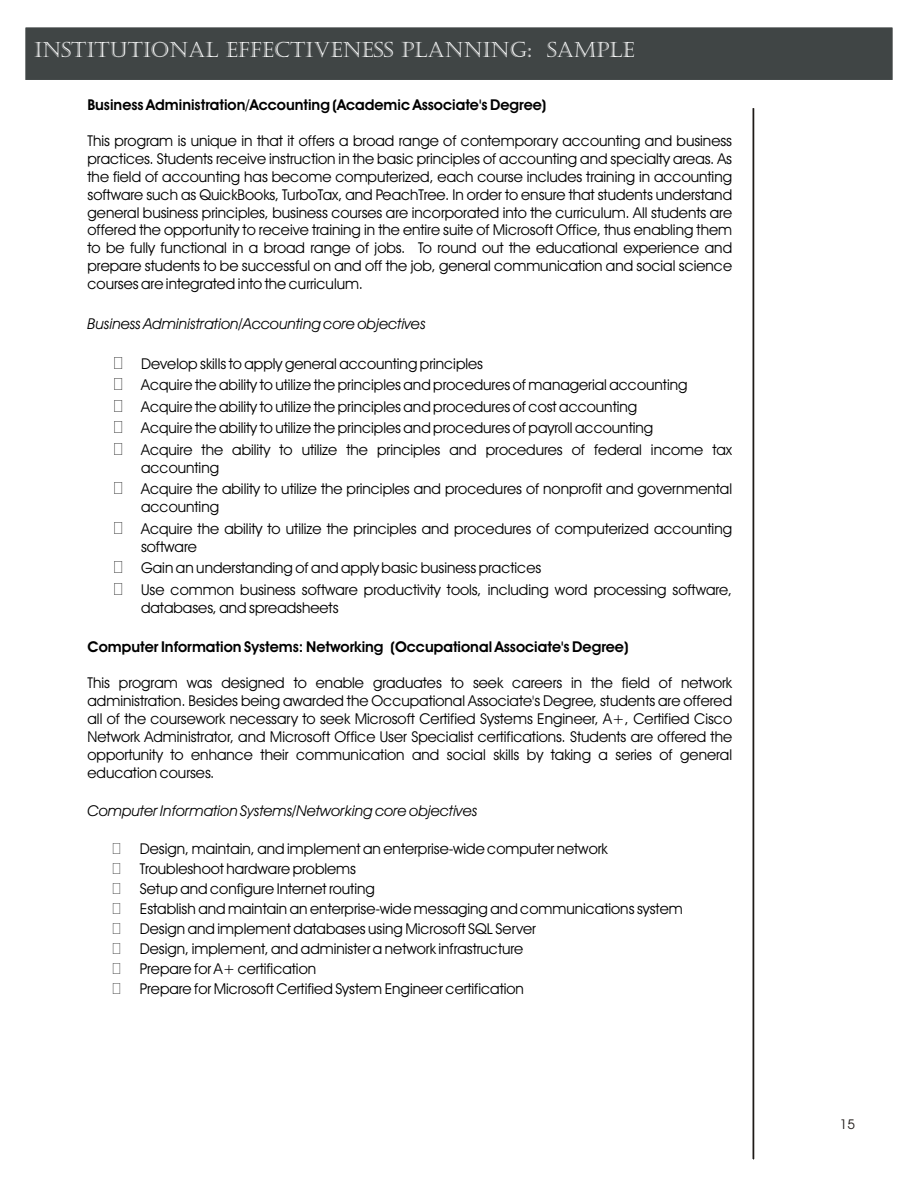
<style>
.page{position:relative;width:918px;height:1188px;background:#fff}
.page>*{position:absolute;margin:0;border:0;box-sizing:border-box;transform-origin:0 0}
.t1{font:21px "Castellar";color:#fff}
.t2{font:15px/18px "Avant Garde Bk BT";color:#000}
.t3{font:700 15px "Avant Garde Bk BT";color:#000}
.t4{font:italic 15px "Avant Garde Bk BT";color:#000}
.t5{font:13.5px "Avant Garde Bk BT";color:#1f1a17}
</style>
<div class="page">
<div style="left:22px;top:24px;width:874px;height:59px;background:#404545;border:3px solid #fff"></div>
<svg style="left:752px;top:108px;width:3px;height:1052px;background:#7b7876"></svg>
<h1 class="t1" style="left:131px;top:27px;width:96px">HEADER</h1>
<h1 class="t1" style="left:34px;top:38px;width:602px">INSTITUTIONAL EFFECTIVENESS PLANNING: SAMPLE</h1>
<p class="t3" style="left:88px;top:98px;width:460px">Business Administration/Accounting (Academic Associate's Degree)</p>
<p class="t2" style="left:88px;top:133px;width:646px;text-align:justify">This program is unique in that it offers a broad range of contemporary accounting and business practices. Students receive instruction in the basic principles of accounting and specialty areas. As the field of accounting has become computerized, each course includes training in accounting software such as QuickBooks, TurboTax, and PeachTree. In order to ensure that students understand general business principles, business courses are incorporated into the curriculum. All students are offered the opportunity to receive training in the entire suite of Microsoft Office, thus enabling them to be fully functional in a broad range of jobs. To round out the educational experience and prepare students to be successful on and off the job, general communication and social science courses are integrated into the curriculum.</p>
<p class="t4" style="left:88px;top:318px;width:339px">Business Administration/Accounting core objectives</p>
<p class="t2" style="left:141px;top:354px;width:593px;line-height:21.6px">Develop skills to apply general accounting principles<br>Acquire the ability to utilize the principles and procedures of managerial accounting Acquire the ability to utilize the principles and procedures of cost accounting<br>Acquire the ability to utilize the principles and procedures of payroll accounting<br>Acquire the ability to utilize the principles and procedures of federal income tax</p>
<p class="t2" style="left:141px;top:458px;width:593px;line-height:21.6px">accounting<br>Acquire the ability to utilize the principles and procedures of nonprofit and governmental</p>
<p class="t2" style="left:141px;top:497px;width:593px;line-height:21.6px">accounting<br>Acquire the ability to utilize the principles and procedures of computerized accounting</p>
<p class="t2" style="left:141px;top:537px;width:593px;line-height:21.6px">software<br>Gain an understanding of and apply basic business practices<br>Use common business software productivity tools, including word processing software,</p>
<p class="t2" style="left:141px;top:600px;width:199px">databases, and spreadsheets</p>
<p class="t3" style="left:88px;top:641px;width:542px">Computer Information Systems: Networking (Occupational Associate's Degree)</p>
<p class="t2" style="left:88px;top:675px;width:646px;text-align:justify">This program was designed to enable graduates to seek careers in the field of network administration. Besides being awarded the Occupational Associate's Degree, students are offered all of the coursework necessary to seek Microsoft Certified Systems Engineer, A+, Certified Cisco Network Administrator, and Microsoft Office User Specialist certifications. Students are offered the opportunity to enhance their communication and social skills by taking a series of general education courses.</p>
<p class="t4" style="left:88px;top:804px;width:391px">Computer Information Systems/Networking core objectives</p>
<p class="t2" style="left:140px;top:840px;width:544px;line-height:20.1px">Design, maintain, and implement an enterprise-wide computer network Troubleshoot hardware problems<br>Setup and configure Internet routing<br>Establish and maintain an enterprise-wide messaging and communications system Design and implement databases using Microsoft SQL Server<br>Design, implement, and administer a network infrastructure<br>Prepare for A+ certification<br>Prepare for Microsoft Certified System Engineer certification</p>
<p class="t5" style="left:840px;top:1119px;width:17px">15</p>
</div>
